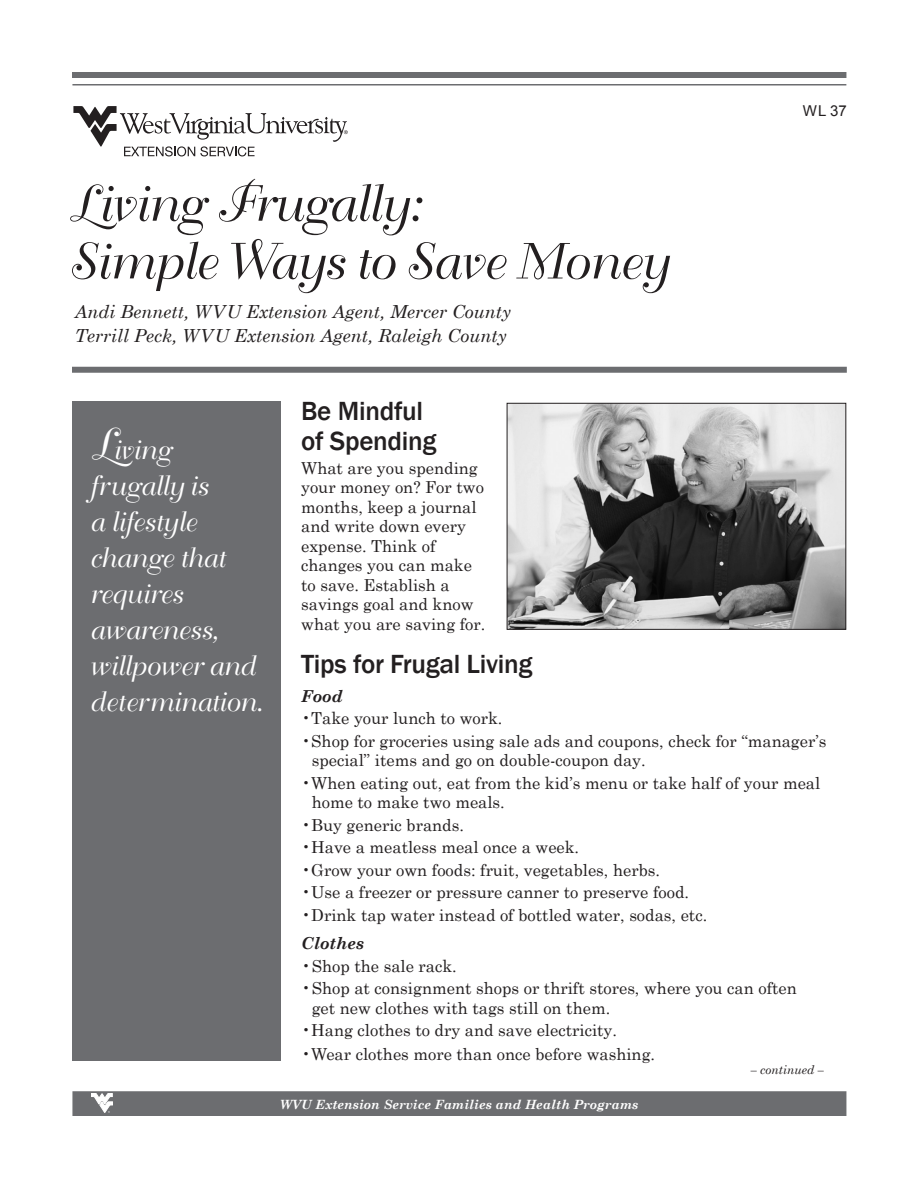
<style>
.page{position:relative;width:918px;height:1188px;background:#fff}
.page>*{position:absolute;margin:0;border:0;box-sizing:border-box;transform-origin:0 0}
.Headline{font:50.25px/57.8px "Bellevue";color:#231f20}
.Body_text{font:27px/36px "Bellevue";color:#fff}
.Body_text-2{font:500 27px/30px "Franklin Gothic";letter-spacing:-.01em;color:#231f20}
.Body_text-3{font:italic 18px "Century Schoolbook";color:#231f20}
.Body_text-4{font:16.5px/19.5px "Century Schoolbook";color:#231f20}
.Body_text-5{font:italic 700 16.5px "Century Schoolbook";color:#231f20}
.t1{font:15px "Arial";color:#231f20}
.t2{font:italic 700 12.75px "Century Schoolbook";color:#fff}
.Continued{font:italic 12px "Century Schoolbook";color:#231f20}
.s1{font-size:43.5px}
</style>
<div class="page">
<div style="left:72px;top:72px;width:774px;height:6px;background:#6c6d70"></div>
<hr style="left:72px;top:84px;width:774px;height:2px;background:#6c6d70">
<div style="left:72px;top:1091px;width:774px;height:25px;background:#6c6d70;border:2px solid #6c6d70"></div>
<svg style="left:91px;top:1093px;width:22px;height:20px"></svg>
<div style="left:72px;top:401px;width:208px;height:660px;background:#6c6d70"></div>
<div style="left:72px;top:367px;width:775px;height:6px;background:#6c6d70"></div>
<svg style="left:73px;top:106px;width:275px;height:50px"></svg>
<img style="left:509px;top:405px;width:335px;height:223px">
<div style="left:507px;top:403px;width:339px;height:227px;border:1px solid #231f20"></div>
<p class="Headline" style="left:66px;top:177px;width:603px">Living Frugally:<br>Simple Ways to Save Money</p>
<p class="Body_text-3" style="left:75px;top:298px;width:438px">Andi Bennett, WVU Extension Agent, Mercer County</p>
<p class="Body_text-3" style="left:75px;top:322px;width:433px">Terrill Peck, WVU Extension Agent, Raleigh County</p>
<p class="t1" style="left:803px;top:100px;width:45px">WL 37</p>
<p class="Body_text" style="left:88px;top:433px;width:173px"><span class="s1">L</span> iving frugally is<br>a lifestyle change that requires awareness, willpower and determination.</p>
<p class="Body_text-2" style="left:301px;top:396px;width:137px">Be Mindful of Spending</p>
<p class="Body_text-4" style="left:301px;top:457px;width:186px">What are you spending your money on? For two months, keep a journal and write down every expense. Think of changes you can make to save. Establish a savings goal and know what you are saving for.</p>
<p class="Body_text-2" style="left:301px;top:650px;width:233px">Tips for Frugal Living</p>
<p class="Body_text-5" style="left:301px;top:683px;width:43px">Food</p>
<p class="Body_text-4" style="left:301px;top:707px;width:203px">•Take your lunch to work.</p>
<p class="Body_text-4" style="left:312px;top:730px;width:516px;text-indent:-10px">•Shop for groceries using sale ads and coupons, check for “manager’s special” items and go on double-coupon day.</p>
<p class="Body_text-4" style="left:312px;top:772px;width:510px;text-indent:-10px">•When eating out, eat from the kid’s menu or take half of your meal home to make two meals.</p>
<p class="Body_text-4" style="left:301px;top:814px;width:164px">•Buy generic brands.</p>
<p class="Body_text-4" style="left:301px;top:836px;width:280px">•Have a meatless meal once a week.</p>
<p class="Body_text-4" style="left:301px;top:859px;width:360px">•Grow your own foods: fruit, vegetables, herbs.</p>
<p class="Body_text-4" style="left:301px;top:881px;width:389px">•Use a freezer or pressure canner to preserve food.</p>
<p class="Body_text-4" style="left:301px;top:904px;width:408px">•Drink tap water instead of bottled water, sodas, etc.</p>
<p class="Body_text-5" style="left:301px;top:931px;width:64px">Clothes</p>
<p class="Body_text-4" style="left:301px;top:955px;width:157px">•Shop the sale rack.</p>
<p class="Body_text-4" style="left:312px;top:977px;width:487px;text-indent:-10px">•Shop at consignment shops or thrift stores, where you can often get new clothes with tags still on them.</p>
<p class="Body_text-4" style="left:301px;top:1019px;width:317px">•Hang clothes to dry and save electricity.</p>
<p class="Body_text-4" style="left:301px;top:1043px;width:355px">•Wear clothes more than once before washing.</p>
<p class="Continued" style="left:751px;top:1061px;width:74px">– continued –</p>
<p class="t2" style="left:280px;top:1095px;width:360px">WVU Extension Service Families and Health Programs</p>
</div>
